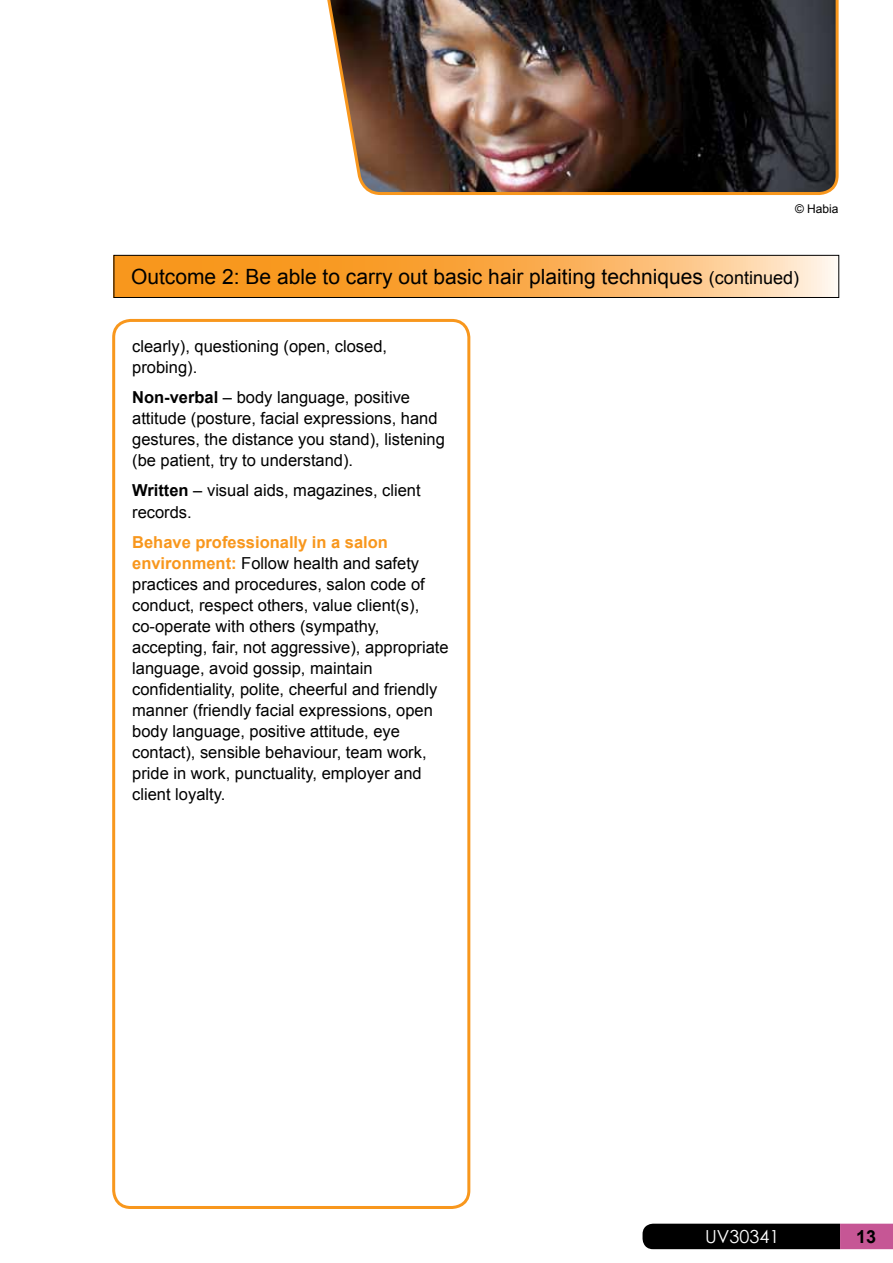
<style>
.page{position:relative;width:893px;height:1263px;background:#fff}
.page>*{position:absolute;margin:0;border:0;box-sizing:border-box;transform-origin:0 0}
.t1{font:21px "Arial";color:#000}
.t2{font:18px "Century Gothic";color:#fff}
.t3{font:700 18px "Arial";color:#000}
.t4{font:16.5px/21px "Arial";color:#000}
.t5{font:12px "Arial";color:#000}
.s1{font-size:18px}
.s2{font-weight:700}
.s3{font-weight:700;color:#f8971d}
</style>
<div class="page">
<svg style="left:116px;top:257px;width:721px;height:39px;background:#faaf53"></svg>
<div style="left:114px;top:255px;width:725px;height:43px;border:1px solid #000"></div>
<img style="left:327px;top:0;width:512px;height:195px">
<svg style="left:642px;top:1224px;width:251px;height:25px;background:#2c1421"></svg>
<div style="left:112px;top:319px;width:358px;height:890px;border:3px solid #f8971d;border-radius:17px"></div>
<p class="t5" style="left:795px;top:201px;width:45px">© Habia</p>
<p class="t1" style="left:131px;top:263px;width:669px">Outcome 2: Be able to carry out basic hair plaiting techniques <span class="s1">(continued)</span></p>
<p class="t4" style="left:132px;top:336px;width:256px">clearly), questioning (open, closed, probing).</p>
<p class="t4" style="left:132px;top:387px;width:314px"><span class="s2">Non-verbal</span> – body language, positive attitude (posture, facial expressions, hand gestures, the distance you stand), listening (be patient, try to understand).</p>
<p class="t4" style="left:132px;top:480px;width:290px"><span class="s2">Written</span> – visual aids, magazines, client records.</p>
<p class="t4" style="left:132px;top:531px;width:318px"><span class="s3">Behave professionally in a salon environment:</span> Follow health and safety practices and procedures, salon code of conduct, respect others, value client(s), co‑operate with others (sympathy, accepting, fair, not aggressive), appropriate language, avoid gossip, maintain confidentiality, polite, cheerful and friendly manner (friendly facial expressions, open body language, positive attitude, eye contact), sensible behaviour, team work, pride in work, punctuality, employer and client loyalty.</p>
<p class="t2" style="left:705px;top:1223px;width:76px">UV30341</p>
<p class="t3" style="left:856px;top:1225px;width:22px">13</p>
</div>
